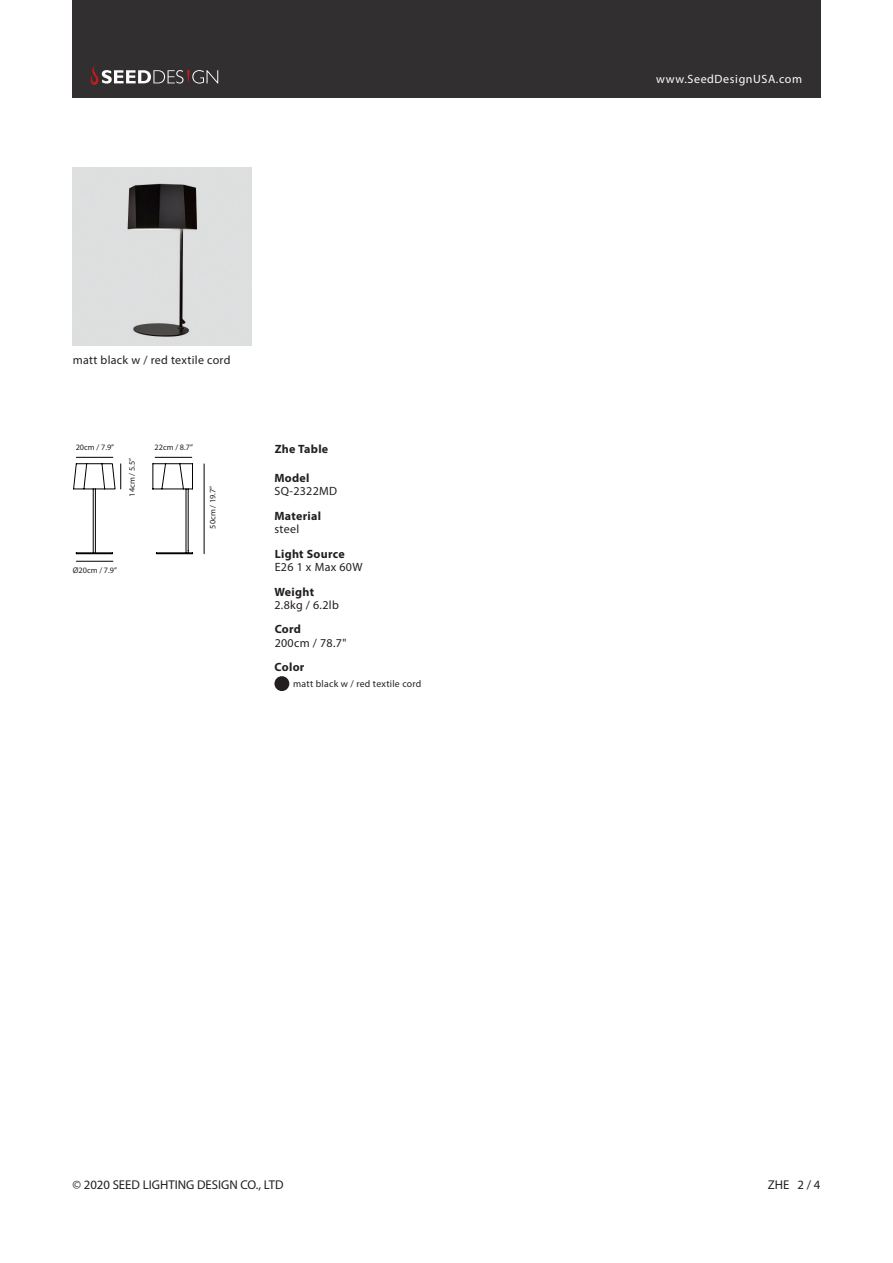
<style>
.page{position:relative;width:893px;height:1263px;background:#fff}
.page>*{position:absolute;margin:0;border:0;box-sizing:border-box;transform-origin:0 0}
.t1{font:12.75px "Myriad Pro";color:#231f20}
.t2{font:12px "Myriad Pro";letter-spacing:.025em;color:#231f20}
.t3{font:700 12px "Myriad Pro";letter-spacing:.025em;color:#231f20}
.t4{font:12px "Myriad Pro";letter-spacing:.05em;color:#fff}
.t5{font:9.75px "Myriad Pro";letter-spacing:.025em;color:#231f20}
.t6{font:8.25px "Myriad Pro";color:#231f20}
.s1{color:#fff}
</style>
<div class="page">
<div style="left:72px;top:0;width:749px;height:98px;background:#312f30"></div>
<svg style="left:90px;top:65px;width:128px;height:20px"></svg>
<img style="left:73px;top:167px;width:178px;height:179px">
<div style="left:274px;top:676px;width:15px;height:15px;background:#231f20;border-radius:50%"></div>
<svg style="left:73px;top:463px;width:120px;height:91px"></svg>
<hr style="left:204px;top:464px;width:1px;height:90px;background:#000">
<hr style="left:76px;top:457px;width:37px;height:1px;background:#000">
<hr style="left:76px;top:561px;width:37px;height:1px;background:#000">
<hr style="left:155px;top:457px;width:37px;height:1px;background:#000">
<p class="t2" style="left:73px;top:353px;width:159px">matt black w / red textile cord</p>
<p class="t6" style="left:76px;top:442px;width:40px">20cm / 7.9”</p>
<p class="t6" style="left:155px;top:442px;width:40px">22cm / 8.7”</p>
<p class="t6" style="left:127px;top:497px;width:40px;rotate:-90deg">14cm / 5.5”</p>
<p class="t6" style="left:73px;top:565px;width:46px">Ø20cm / 7.9”</p>
<p class="t6" style="left:208px;top:528px;width:44px;rotate:-90deg">50cm / 19.7”</p>
<p class="t3" style="left:275px;top:441px;width:55px">Zhe Table</p>
<p class="t3" style="left:274px;top:470px;width:37px">Model</p>
<p class="t2" style="left:274px;top:484px;width:64px">SQ-2322MD</p>
<p class="t3" style="left:274px;top:508px;width:48px">Material</p>
<p class="t2" style="left:274px;top:522px;width:26px">steel</p>
<p class="t3" style="left:275px;top:546px;width:72px">Light Source</p>
<p class="t2" style="left:275px;top:560px;width:89px">E26 1 x Max 60W</p>
<p class="t3" style="left:274px;top:584px;width:41px">Weight</p>
<p class="t2" style="left:274px;top:598px;width:66px">2.8kg / 6.2lb</p>
<p class="t3" style="left:275px;top:621px;width:28px">Cord</p>
<p class="t2" style="left:275px;top:635px;width:73px">200cm / 78.7"</p>
<p class="t3" style="left:275px;top:659px;width:31px">Color</p>
<p class="t5" style="left:293px;top:678px;width:130px">matt black w / red textile cord</p>
<p class="t4" style="left:656px;top:72px;width:147px">www.SeedDesignUSA.com</p>
<p class="t1" style="left:72px;top:1177px;width:215px">© 2020 SEED LIGHTING DESIGN CO., LTD<span class="s1">.</span></p>
<p class="t1" style="left:768px;top:1177px;width:54px">ZHE 2 / 4</p>
</div>
